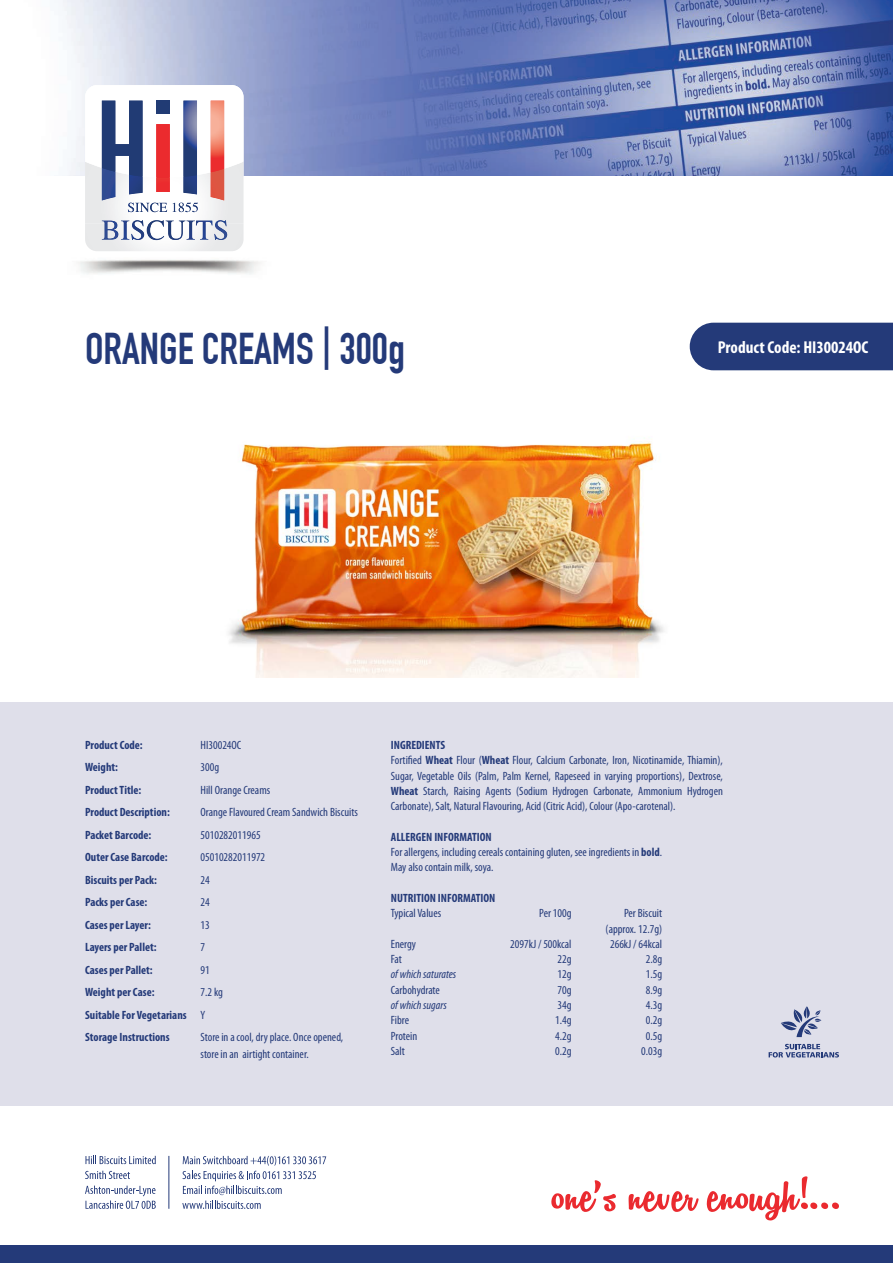
<style>
.page{position:relative;width:893px;height:1263px;background:#fff}
.page>*{position:absolute;margin:0;border:0;box-sizing:border-box;transform-origin:0 0}
.t1{font:700 43.5px "DIN Condensed";color:#243a79}
.t2{font:700 condensed 17.25px "Myriad Pro";color:#fff}
.t3{font:condensed 12px/15.3px "Myriad Pro";color:#243a79}
.t4{font:700 condensed 12px "Myriad Pro";color:#243a79}
.t5{font:italic condensed 12px "Myriad Pro";color:#243a79}
.s1{font-weight:400}
.s2{font-weight:700}
</style>
<div class="page">
<svg style="left:85px;top:1156px;width:71px;height:8px"></svg>
<svg style="left:85px;top:1171px;width:45px;height:8px"></svg>
<svg style="left:85px;top:1185px;width:71px;height:24px"></svg>
<svg style="left:183px;top:1156px;width:143px;height:9px"></svg>
<svg style="left:182px;top:1171px;width:134px;height:38px"></svg>
<hr style="left:169px;top:1156px;width:1px;height:53px;background:#243a79">
<img style="left:62px;top:0;width:831px;height:175px">
<img style="left:85px;top:178px;width:159px;height:45px">
<svg style="left:102px;top:178px;width:96px;height:34px"></svg>
<img style="left:102px;top:178px;width:41px;height:22px">
<img style="left:156px;top:178px;width:14px;height:14px">
<img style="left:183px;top:178px;width:14px;height:16px">
<img style="left:211px;top:178px;width:13px;height:22px">
<img style="left:85px;top:85px;width:159px;height:93px">
<img style="left:156px;top:101px;width:14px;height:13px">
<img style="left:102px;top:101px;width:41px;height:76px">
<img style="left:183px;top:101px;width:14px;height:76px">
<img style="left:211px;top:101px;width:13px;height:71px">
<img style="left:78px;top:260px;width:183px;height:14px">
<img style="left:227px;top:223px;width:17px;height:28px">
<svg style="left:85px;top:220px;width:142px;height:31px"></svg>
<img style="left:118px;top:223px;width:96px;height:17px">
<img style="left:102px;top:223px;width:16px;height:17px">
<img style="left:121px;top:223px;width:8px;height:17px">
<img style="left:131px;top:223px;width:13px;height:17px">
<img style="left:147px;top:223px;width:17px;height:17px">
<img style="left:168px;top:223px;width:15px;height:17px">
<img style="left:186px;top:223px;width:26px;height:17px">
<img style="left:214px;top:223px;width:13px;height:17px">
<div style="left:0;top:702px;width:893px;height:404px;background:#dfdfea"></div>
<svg style="left:551px;top:1180px;width:65px;height:32px"></svg>
<svg style="left:629px;top:1191px;width:70px;height:21px"></svg>
<svg style="left:707px;top:1176px;width:132px;height:44px"></svg>
<div style="left:0;top:1246px;width:893px;height:17px;background:#243a79"></div>
<div style="left:690px;top:323px;width:203px;height:47px;background:#243a79"></div>
<img style="left:229px;top:442px;width:435px;height:235px">
<svg style="left:781px;top:1006px;width:40px;height:31px"></svg>
<svg style="left:769px;top:1044px;width:70px;height:13px"></svg>
<p class="t1" style="left:85px;top:323px;width:321px">ORANGE CREAMS | 300g</p>
<p class="t2" style="left:718px;top:336px;width:152px">Product Code: HI30024OC</p>
<p class="t4" style="left:85px;top:737px;width:59px">Product Code:</p>
<p class="t3" style="left:201px;top:737px;width:42px">HI30024OC</p>
<p class="t4" style="left:85px;top:760px;width:34px">Weight:</p>
<p class="t3" style="left:201px;top:760px;width:20px">300g</p>
<p class="t4" style="left:85px;top:782px;width:58px">Product Title:</p>
<p class="t3" style="left:201px;top:782px;width:71px">Hill Orange Creams</p>
<p class="t4" style="left:85px;top:805px;width:86px">Product Description:</p>
<p class="t3" style="left:201px;top:805px;width:159px">Orange Flavoured Cream Sandwich Biscuits</p>
<p class="t4" style="left:85px;top:827px;width:68px">Packet Barcode:</p>
<p class="t3" style="left:201px;top:827px;width:62px">5010282011965</p>
<p class="t4" style="left:85px;top:850px;width:84px">Outer Case Barcode:</p>
<p class="t3" style="left:201px;top:850px;width:66px">05010282011972</p>
<p class="t4" style="left:85px;top:872px;width:73px">Biscuits per Pack:</p>
<p class="t3" style="left:201px;top:872px;width:11px">24</p>
<p class="t4" style="left:85px;top:895px;width:64px">Packs per Case:</p>
<p class="t3" style="left:201px;top:895px;width:11px">24</p>
<p class="t4" style="left:85px;top:917px;width:67px">Cases per Layer:</p>
<p class="t3" style="left:201px;top:917px;width:11px">13</p>
<p class="t4" style="left:85px;top:940px;width:73px">Layers per Pallet:</p>
<p class="t3" style="left:201px;top:940px;width:6px">7</p>
<p class="t4" style="left:85px;top:962px;width:69px">Cases per Pallet:</p>
<p class="t3" style="left:201px;top:962px;width:11px">91</p>
<p class="t4" style="left:85px;top:985px;width:71px">Weight per Case:</p>
<p class="t3" style="left:201px;top:985px;width:24px">7.2 kg</p>
<p class="t4" style="left:85px;top:1007px;width:122px">Suitable For Vegetarians <span class="s1">Y</span></p>
<p class="t4" style="left:85px;top:1030px;width:86px">Storage Instructions</p>
<p class="t3" style="left:201px;top:1029px;width:144px;line-height:16.5px">Store in a cool, dry place. Once opened, store in an airtight container.</p>
<p class="t4" style="left:391px;top:737px;width:56px">INGREDIENTS</p>
<p class="t3" style="left:391px;top:752px;width:334px;text-align:justify">Fortified <span class="s2">Wheat</span> Flour (<span class="s2">Wheat</span> Flour, Calcium Carbonate, Iron, Nicotinamide, Thiamin), Sugar, Vegetable Oils (Palm, Palm Kernel, Rapeseed in varying proportions), Dextrose, <span class="s2">Wheat</span> Starch, Raising Agents (Sodium Hydrogen Carbonate, Ammonium Hydrogen Carbonate), Salt, Natural Flavouring, Acid (Citric Acid), Colour (Apo-carotenal).</p>
<p class="t4" style="left:391px;top:829px;width:102px">ALLERGEN INFORMATION</p>
<p class="t3" style="left:391px;top:844px;width:273px">For allergens, including cereals containing gluten, see ingredients in <span class="s2">bold</span>.</p>
<p class="t3" style="left:391px;top:859px;width:104px">May also contain milk, soya.</p>
<p class="t4" style="left:391px;top:890px;width:106px">NUTRITION INFORMATION</p>
<p class="t3" style="left:391px;top:905px;width:52px">Typical Values</p>
<p class="t3" style="left:539px;top:905px;width:34px">Per 100g</p>
<p class="t3" style="left:624px;top:905px;width:40px">Per Biscuit</p>
<p class="t3" style="left:606px;top:921px;width:58px">(approx. 12.7g)</p>
<p class="t3" style="left:391px;top:936px;width:27px">Energy</p>
<p class="t3" style="left:510px;top:936px;width:63px">2097kJ / 500kcal</p>
<p class="t3" style="left:610px;top:936px;width:54px">266kJ / 64kcal</p>
<p class="t3" style="left:391px;top:951px;width:13px">Fat</p>
<p class="t3" style="left:558px;top:951px;width:16px">22g</p>
<p class="t3" style="left:646px;top:951px;width:18px">2.8g</p>
<p class="t5" style="left:391px;top:967px;width:67px">of which saturates</p>
<p class="t3" style="left:558px;top:967px;width:16px">12g</p>
<p class="t3" style="left:646px;top:967px;width:18px">1.5g</p>
<p class="t3" style="left:391px;top:982px;width:51px">Carbohydrate</p>
<p class="t3" style="left:558px;top:982px;width:16px">70g</p>
<p class="t3" style="left:646px;top:982px;width:18px">8.9g</p>
<p class="t5" style="left:391px;top:998px;width:57px">of which sugars</p>
<p class="t3" style="left:558px;top:997px;width:16px">34g</p>
<p class="t3" style="left:646px;top:997px;width:18px">4.3g</p>
<p class="t3" style="left:391px;top:1012px;width:20px">Fibre</p>
<p class="t3" style="left:555px;top:1012px;width:18px">1.4g</p>
<p class="t3" style="left:646px;top:1012px;width:18px">0.2g</p>
<p class="t3" style="left:391px;top:1028px;width:28px">Protein</p>
<p class="t3" style="left:555px;top:1028px;width:18px">4.2g</p>
<p class="t3" style="left:646px;top:1028px;width:18px">0.5g</p>
<p class="t3" style="left:391px;top:1043px;width:16px">Salt</p>
<p class="t3" style="left:555px;top:1043px;width:18px">0.2g</p>
<p class="t3" style="left:641px;top:1043px;width:22px">0.03g</p>
</div>
